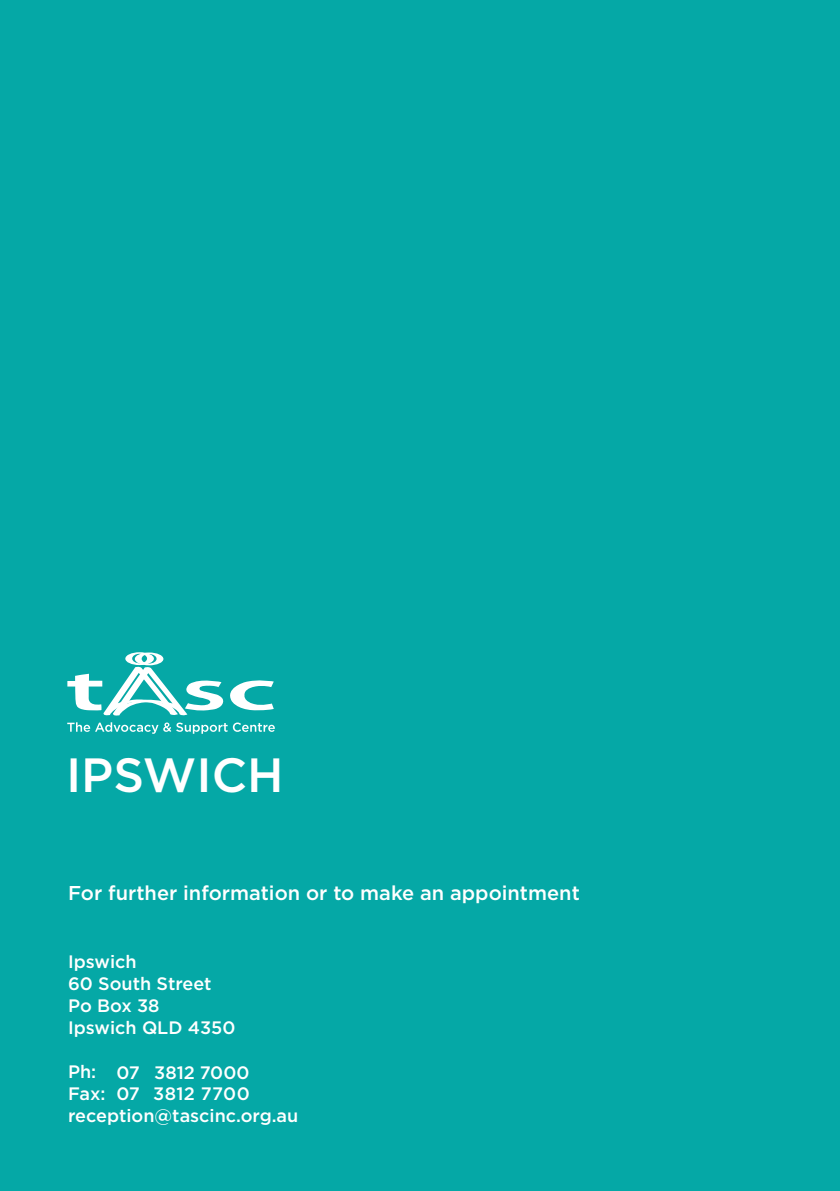
<style>
.page{position:relative;width:840px;height:1191px;background:#fff}
.page>*{position:absolute;margin:0;border:0;box-sizing:border-box;transform-origin:0 0}
.t1{font:500 48px "Gotham";color:#fff}
.t2{font:500 20px "Gotham";color:#fff}
.t3{font:500 18px/22px "Gotham";color:#fff}
.t4{font:500 18px "Gotham";letter-spacing:.02em;color:#fff}
</style>
<div class="page">
<div style="left:0;top:0;width:839px;height:1191px;background:#05a8a6"></div>
<svg style="left:67px;top:722px;width:160px;height:12px"></svg>
<svg style="left:233px;top:722px;width:42px;height:10px"></svg>
<svg style="left:67px;top:652px;width:206px;height:64px"></svg>
<h1 class="t1" style="left:66px;top:747px;width:219px">IPSWICH</h1>
<p class="t2" style="left:68px;top:882px;width:513px">For further information or to make an appointment</p>
<p class="t3" style="left:68px;top:950px;width:169px">Ipswich<br>60 South Street<br>Po Box 38<br>Ipswich QLD 4350</p>
<p class="t3" style="left:68px;top:1060px;width:231px">Ph:<br>Fax: reception@tascinc.org.au</p>
<p class="t3" style="left:116px;top:1061px;width:134px;line-height:20.6px">07 3812 7000<br>07</p>
<p class="t4" style="left:153px;top:1083px;width:98px">3812 7700</p>
</div>
